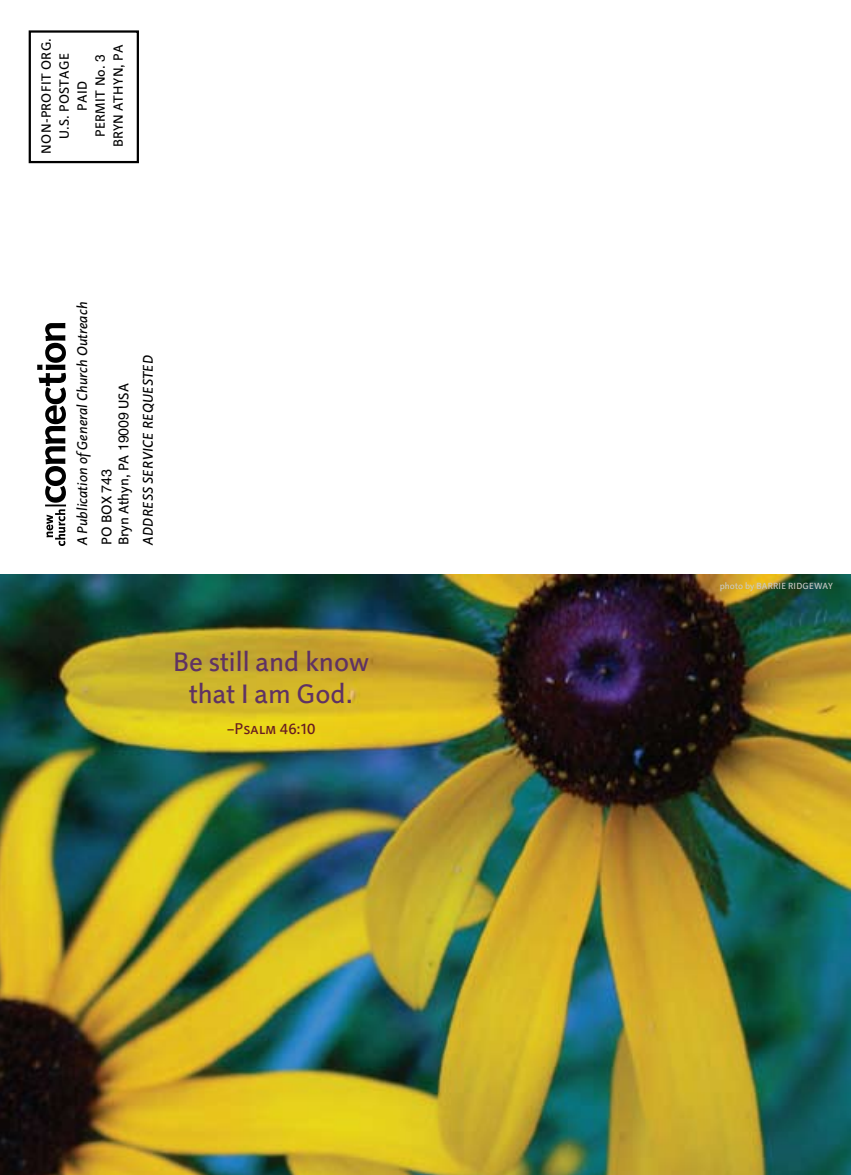
<style>
.page{position:relative;width:851px;height:1175px;background:#fff}
.page>*{position:absolute;margin:0;border:0;box-sizing:border-box;transform-origin:0 0}
.t1{font:27px/31.5px "Projekt LT";color:#5f3263;text-align:center}
.t2{font:15.75px "Projekt LT SC";color:#671c22}
.t3{font:italic 14.17px/24.3px "Projekt LT";color:#000}
.t4{font:italic 14.17px/24.3px "Projekt LT";letter-spacing:.03em;color:#000}
.t5{font:13.5px/18px "Projekt LT";letter-spacing:.025em;color:#000;text-align:center}
.t6{font:9px "Projekt LT";letter-spacing:.01em;color:#cbcac6}
.s1{font-family:"Helvetica"}
.s2{font-style:normal}
.s3{font-family:"Helvetica";font-style:normal}
</style>
<div class="page">
<img style="left:0;top:574px;width:850px;height:600px">
<svg style="left:37px;top:323px;width:29px;height:180px"></svg>
<hr style="left:45px;top:504px;width:21px;height:2px;background:#000">
<svg style="left:46px;top:509px;width:19px;height:37px"></svg>
<div style="left:29px;top:30px;width:110px;height:133px;border:2px solid #000"></div>
<p class="t5" style="left:38px;top:154px;width:117px;rotate:-90deg">NON-PROFIT ORG.<br>U.S. POSTAGE<br>PAID<br>PERMIT No. <span class="s1">3<br></span>BRYN ATHYN, PA</p>
<p class="t3" style="left:70px;top:545px;width:245px;rotate:-90deg">A Publication of General Church Outreach<br><span class="s2">PO BOX</span> <span class="s3">743</span></p>
<p class="t4" style="left:112px;top:545px;width:191px;rotate:-90deg"><span class="s2">Bryn Athyn, PA</span> <span class="s3">19009</span> <span class="s2">USA<br></span>ADDRESS SERVICE REQUESTED</p>
<h1 class="t1" style="left:173px;top:646px;width:197px">Be still and know that I am God.</h1>
<p class="t2" style="left:227px;top:719px;width:90px">–Psalm 46:10</p>
<p class="t6" style="left:719px;top:581px;width:115px">photo by BARRIE RIDGEWAY</p>
</div>
